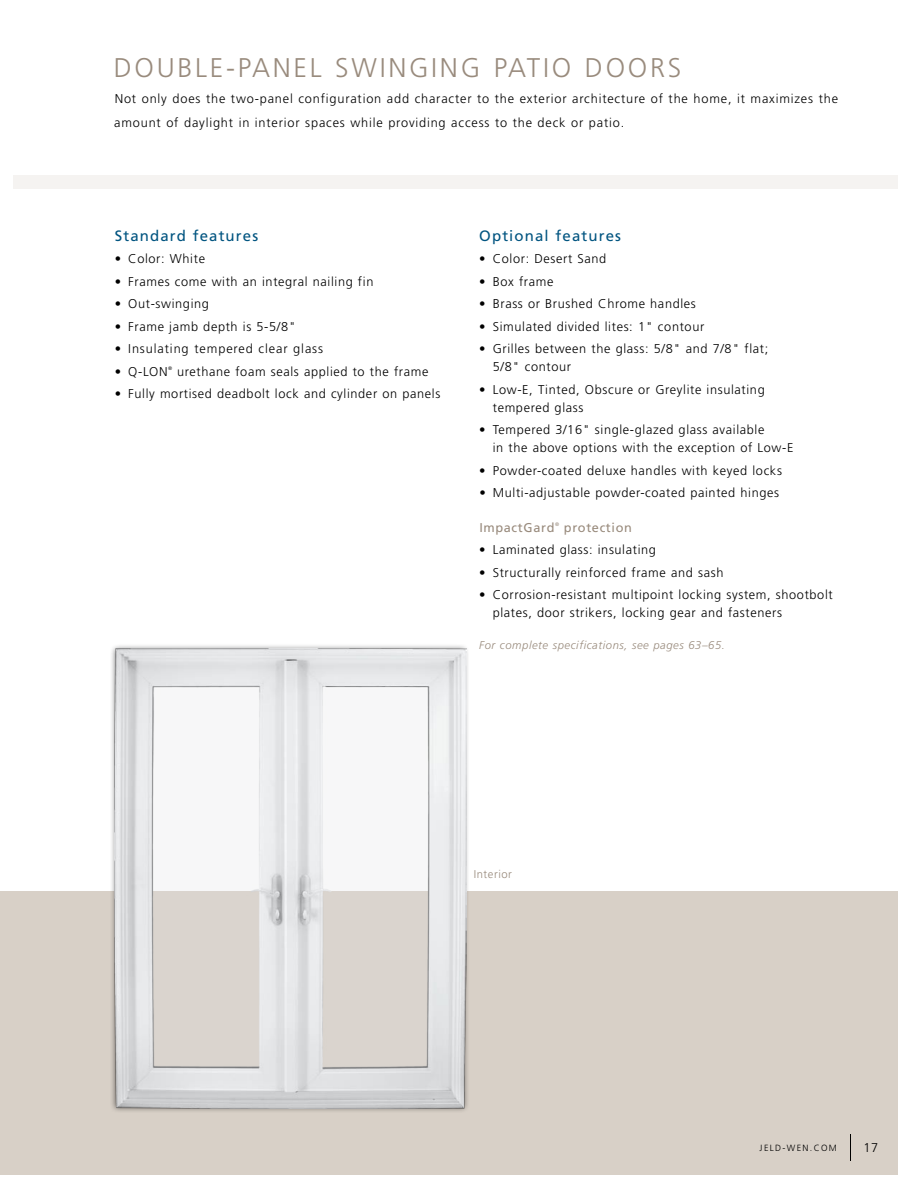
<style>
.page{position:relative;width:918px;height:1188px;background:#fff}
.page>*{position:absolute;margin:0;border:0;box-sizing:border-box;transform-origin:0 0}
.t1{font:300 27px "Frutiger LT Std";letter-spacing:.1em;color:#998b7d}
.t2{font:15px "Frutiger LT Std";letter-spacing:.075em;color:#005480}
.t3{font:300 12.75px/18px "Frutiger LT Std";letter-spacing:.05em;color:#000}
.t4{font:300 12.75px "Frutiger LT Std";letter-spacing:.07em;color:#000}
.t5{font:12.75px "Frutiger LT Std";letter-spacing:.05em;color:#998b7d}
.t6{font:italic 300 11.25px "Frutiger LT Std";letter-spacing:.05em;color:#998b7d}
.t7{font:300 11.25px "Frutiger LT Std";letter-spacing:.05em;color:#998b7d}
.t8{font:300 9px "Frutiger LT Std";letter-spacing:.15em;color:#000}
.t9{font:300 5.1px "Frutiger LT Std";color:#000}
.t10{font:5.1px "Frutiger LT Std";color:#998b7d}
</style>
<div class="page">
<div style="left:14px;top:176px;width:884px;height:13px;background:#f5f3f1"></div>
<div style="left:0;top:891px;width:898px;height:283px;background:#d8d0c7"></div>
<div style="left:110px;top:643px;width:362px;height:472px;background:#000;opacity:.55"></div>
<img style="left:115px;top:648px;width:352px;height:460px">
<svg style="left:850px;top:1134px;width:1px;height:27px"></svg>
<h1 class="t1" style="left:114px;top:53px;width:60px">Double</h1>
<h1 class="t1" style="left:226px;top:53px;width:282px">-Panel swinging pati</h1>
<h1 class="t1" style="left:552px;top:53px;width:113px">o doors</h1>
<p class="t3" style="left:114px;top:87px;width:725px;line-height:24px">Not only does the two-panel configuration add character to the exterior architecture of the home, it maximizes the amount of daylight in interior spaces while providing access to the deck or patio.</p>
<p class="t2" style="left:115px;top:227px;width:145px">Standard features</p>
<p class="t3" style="left:115px;top:250px;width:92px">• Color: White</p>
<p class="t3" style="left:115px;top:273px;width:260px">• Frames come with an integral nailing fin</p>
<p class="t3" style="left:115px;top:295px;width:96px">• Out-swinging</p>
<p class="t3" style="left:115px;top:318px;width:183px">• Frame jamb depth is 5-5/8"</p>
<p class="t4" style="left:115px;top:342px;width:210px">• Insulating tempered clear glass</p>
<p class="t3" style="left:115px;top:363px;width:54px">• Q-LON</p>
<p class="t9" style="left:168px;top:366px;width:6px">®</p>
<p class="t3" style="left:177px;top:363px;width:253px">urethane foam seals applied to the frame</p>
<p class="t3" style="left:115px;top:385px;width:327px">• Fully mortised deadbolt lock and cylinder on panels</p>
<p class="t2" style="left:479px;top:227px;width:143px">Optional features</p>
<p class="t3" style="left:479px;top:250px;width:129px">• Color: Desert Sand</p>
<p class="t3" style="left:479px;top:273px;width:76px">• Box frame</p>
<p class="t3" style="left:479px;top:295px;width:218px">• Brass or Brushed Chrome handles</p>
<p class="t3" style="left:479px;top:318px;width:227px">• Simulated divided lites: 1" contour</p>
<p class="t3" style="left:493px;top:340px;width:277px;text-indent:-14px">• Grilles between the glass: 5/8" and 7/8" flat;<br>5/8" contour</p>
<p class="t3" style="left:493px;top:381px;width:273px;text-indent:-14px">• Low-E, Tinted, Obscure or Greylite insulating tempered glass</p>
<p class="t3" style="left:493px;top:421px;width:302px;text-indent:-14px">• Tempered 3/16" single-glazed glass available<br>in the above options with the exception of Low-E</p>
<p class="t3" style="left:479px;top:462px;width:304px">• Powder-coated deluxe handles with keyed locks</p>
<p class="t3" style="left:479px;top:484px;width:301px">• Multi-adjustable powder-coated painted hinges</p>
<p class="t5" style="left:479px;top:520px;width:77px">I mpactGard</p>
<p class="t10" style="left:555px;top:521px;width:6px">®</p>
<p class="t5" style="left:564px;top:520px;width:70px">protection</p>
<p class="t3" style="left:479px;top:541px;width:178px">• Laminated glass: insulating</p>
<p class="t3" style="left:479px;top:563px;width:246px">• Structurally reinforced frame and sash</p>
<p class="t3" style="left:493px;top:586px;width:341px;text-indent:-14px">• Corrosion-resistant multipoint locking system, shootbolt plates, door strikers, locking gear and fasteners</p>
<p class="t6" style="left:479px;top:638px;width:247px">For complete specifications, see pages 63–65.</p>
<p class="t7" style="left:474px;top:867px;width:40px">Interior</p>
<p class="t8" style="left:760px;top:1143px;width:79px">JELD-wen.com</p>
<p class="t3" style="left:863px;top:1139px;width:16px">17</p>
</div>
